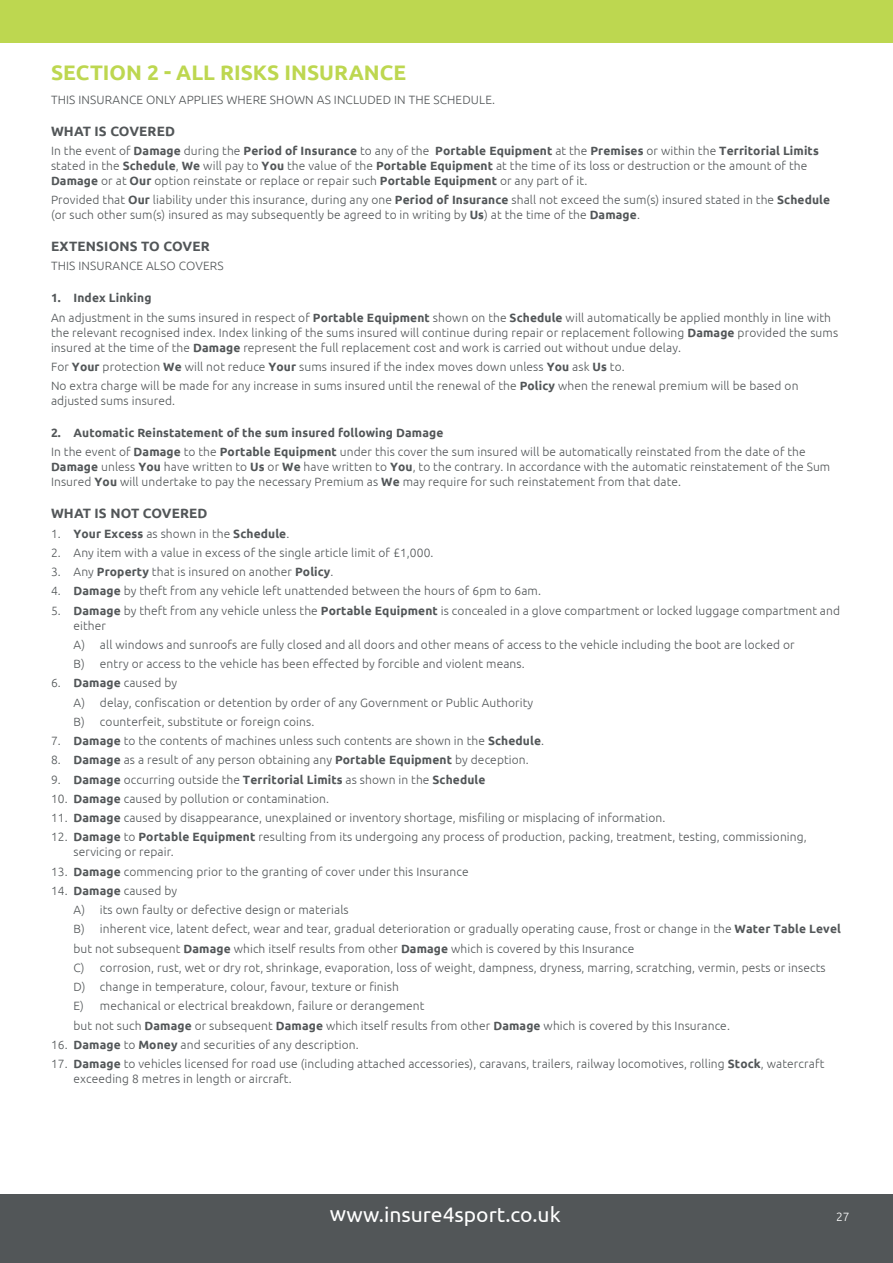
<style>
.page{position:relative;width:893px;height:1263px;background:#fff}
.page>*{position:absolute;margin:0;border:0;box-sizing:border-box;transform-origin:0 0}
.t1{font:700 21px "Ubuntu";color:#bdd750}
.t2{font:21px "Ubuntu";letter-spacing:-.005em;color:#fff}
.t3{font:700 13.5px "Ubuntu";letter-spacing:.01em;color:#525658}
.t4{font:300 12px/19.2px "Ubuntu";letter-spacing:.01em;color:#525658}
.t5{font:700 12px "Ubuntu";letter-spacing:.01em;color:#525658}
.t6{font:300 12px "Ubuntu";color:#fff}
.s1{font-weight:700}
.s2{font-weight:300}
</style>
<div class="page">
<div style="left:0;top:1194px;width:893px;height:69px;background:#525658"></div>
<div style="left:0;top:0;width:893px;height:43px;background:#bdd750"></div>
<h1 class="t1" style="left:51px;top:60px;width:357px">SECTION 2 - ALL RISKS INSURANCE</h1>
<p class="t4" style="left:51px;top:89px;width:446px">THIS INSURANCE ONLY APPLIES WHERE SHOWN AS INCLUDED IN THE SCHEDULE.</p>
<p class="t3" style="left:51px;top:123px;width:125px">WHAT IS COVERED</p>
<p class="t4" style="left:51px;top:143px;width:769px;line-height:15px">In the event of <span class="s1">Damage</span> during the <span class="s1">Period of Insurance</span> to any of the <span class="s1">Portable Equipment</span> at the <span class="s1">Premises</span> or within the <span class="s1">Territorial Limits </span>stated in the <span class="s1">Schedule</span>, <span class="s1">We</span> will pay to <span class="s1">You</span> the value of the <span class="s1">Portable Equipment</span> at the time of its loss or destruction or the amount of the<br><span class="s1">Damage</span> or at <span class="s1">Our</span> option reinstate or replace or repair such <span class="s1">Portable Equipment</span> or any part of it.</p>
<p class="t4" style="left:51px;top:192px;width:781px;line-height:15px">Provided that <span class="s1">Our</span> liability under this insurance, during any one <span class="s1">Period of Insurance</span> shall not exceed the sum(s) insured stated in the <span class="s1">Schedule </span>(or such other sum(s) insured as may subsequently be agreed to in writing by <span class="s1">Us</span>) at the time of the <span class="s1">Damage</span>.</p>
<p class="t3" style="left:51px;top:238px;width:160px">EXTENSIONS TO COVER</p>
<p class="t4" style="left:51px;top:256px;width:174px">THIS INSURANCE ALSO COVERS</p>
<p class="t4" style="left:51px;top:288px;width:781px"><span class="s1">1. Index Linking<br></span>An adjustment in the sums insured in respect of <span class="s1">Portable Equipment</span> shown on the <span class="s1">Schedule</span> will automatically be applied monthly in line with</p>
<p class="t4" style="left:51px;top:325px;width:789px;line-height:15px">the relevant recognised index. Index linking of the sums insured will continue during repair or replacement following <span class="s1">Damage</span> provided the sums insured at the time of the <span class="s1">Damage</span> represent the full replacement cost and work is carried out without undue delay.</p>
<p class="t4" style="left:51px;top:357px;width:749px">For <span class="s1">Your</span> protection <span class="s1">We</span> will not reduce <span class="s1">Your</span> sums insured if the index moves down unless <span class="s1">You</span> ask <span class="s1">Us</span> to.<br>No extra charge will be made for any increase in sums insured until the renewal of the <span class="s1">Policy</span> when the renewal premium will be based on</p>
<p class="t4" style="left:51px;top:391px;width:126px">adjusted sums insured.</p>
<p class="t4" style="left:51px;top:423px;width:756px"><span class="s1">2. Automatic Reinstatement of the sum insured following Damage<br></span>In the event of <span class="s1">Damage</span> to the <span class="s1">Portable Equipment</span> under this cover the sum insured will be automatically reinstated from the date of the</p>
<p class="t4" style="left:51px;top:459px;width:781px;line-height:15px"><span class="s1">Damage</span> unless <span class="s1">You</span> have written to <span class="s1">Us</span> or <span class="s1">We</span> have written to <span class="s1">You</span>, to the contrary. In accordance with the automatic reinstatement of the Sum<br>Insured <span class="s1">You</span> will undertake to pay the necessary Premium as <span class="s1">We</span> may require for such reinstatement from that date.</p>
<p class="t3" style="left:51px;top:505px;width:158px">WHAT IS NOT COVERED</p>
<p class="t5" style="left:51px;top:526px;width:240px"><span class="s2">1.</span> Your Excess <span class="s2">as shown in the</span> Schedule<span class="s2">.</span></p>
<p class="t4" style="left:51px;top:543px;width:384px">2. Any item with a value in excess of the single article limit of £1,000.</p>
<p class="t4" style="left:51px;top:562px;width:284px">3. Any <span class="s1">Property</span> that is insured on another <span class="s1">Policy</span>.</p>
<p class="t4" style="left:51px;top:581px;width:491px">4. <span class="s1">Damage</span> by theft from any vehicle left unattended between the hours of 6pm to 6am.</p>
<p class="t4" style="left:74px;top:603px;width:768px;line-height:15px;text-indent:-22px">5. <span class="s1">Damage</span> by theft from any vehicle unless the <span class="s1">Portable Equipment</span> is concealed in a glove compartment or locked luggage compartment and either</p>
<p class="t4" style="left:74px;top:635px;width:723px">A) all windows and sunroofs are fully closed and all doors and other means of access to the vehicle including the boot are locked or<br>B) entry or access to the vehicle has been effected by forcible and violent means.</p>
<p class="t4" style="left:74px;top:673px;width:461px;text-indent:-22px">6. <span class="s1">Damage</span> caused by<br>A) delay, confiscation or detention by order of any Government or Public Authority<br>B) counterfeit, substitute or foreign coins.</p>
<p class="t4" style="left:51px;top:731px;width:495px">7. <span class="s1">Damage</span> to the contents of machines unless such contents are shown in the <span class="s1">Schedule</span>.</p>
<p class="t4" style="left:51px;top:750px;width:479px">8. <span class="s1">Damage</span> as a result of any person obtaining any <span class="s1">Portable Equipment</span> by deception.</p>
<p class="t4" style="left:51px;top:769px;width:436px">9. <span class="s1">Damage</span> occurring outside the <span class="s1">Territorial Limits</span> as shown in the <span class="s1">Schedule</span></p>
<p class="t4" style="left:51px;top:789px;width:279px">10. <span class="s1">Damage</span> caused by pollution or contamination.</p>
<p class="t4" style="left:51px;top:808px;width:616px">11. <span class="s1">Damage</span> caused by disappearance, unexplained or inventory shortage, misfiling or misplacing of information.</p>
<p class="t4" style="left:74px;top:829px;width:735px;line-height:15px;text-indent:-22px">12. <span class="s1">Damage</span> to <span class="s1">Portable Equipment</span> resulting from its undergoing any process of production, packing, treatment, testing, commissioning, servicing or repair.</p>
<p class="t4" style="left:51px;top:861px;width:419px">13. <span class="s1">Damage</span> commencing prior to the granting of cover under this Insurance</p>
<p class="t4" style="left:74px;top:881px;width:769px;text-indent:-22px">14. <span class="s1">Damage</span> caused by<br>A) its own faulty or defective design or materials<br>B) inherent vice, latent defect, wear and tear, gradual deterioration or gradually operating cause, frost or change in the <span class="s1">Water Table Level </span>but not subsequent <span class="s1">Damage</span> which itself results from other <span class="s1">Damage</span> which is covered by this Insurance<br>C) corrosion, rust, wet or dry rot, shrinkage, evaporation, loss of weight, dampness, dryness, marring, scratching, vermin, pests or insects<br>D) change in temperature, colour, favour, texture or finish<br>E) mechanical or electrical breakdown, failure or derangement<br>but not such <span class="s1">Damage</span> or subsequent <span class="s1">Damage</span> which itself results from other <span class="s1">Damage</span> which is covered by this Insurance.</p>
<p class="t4" style="left:51px;top:1035px;width:309px">16. <span class="s1">Damage</span> to <span class="s1">Money</span> and securities of any description.</p>
<p class="t4" style="left:74px;top:1056px;width:752px;line-height:15px;text-indent:-22px">17. <span class="s1">Damage</span> to vehicles licensed for road use (including attached accessories), caravans, trailers, railway locomotives, rolling <span class="s1">Stock</span>, watercraft exceeding 8 metres in length or aircraft.</p>
<h1 class="t2" style="left:330px;top:1202px;width:232px">www.insure4sport.co.uk</h1>
<p class="t6" style="left:836px;top:1210px;width:15px">27</p>
</div>
